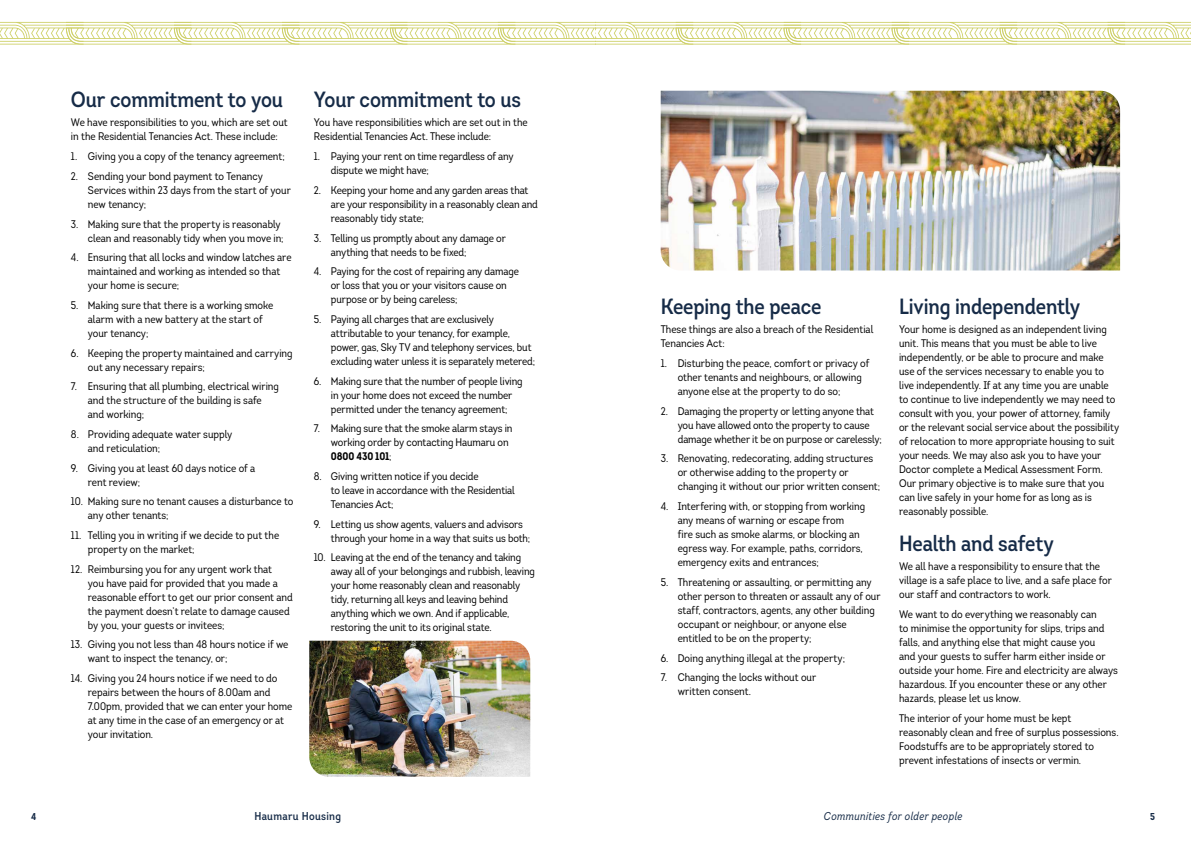
<style>
.page{position:relative;width:1191px;height:842px;background:#fff}
.page>*{position:absolute;margin:0;border:0;box-sizing:border-box;transform-origin:0 0}
.t1{font:600 22px "Intro Cond";letter-spacing:-.005em;color:#162b47}
.t2{font:italic 11.4px "Intro Cond";letter-spacing:.03em;color:#162b47}
.t3{font:600 11.4px "Intro Cond";letter-spacing:.03em;color:#162b47}
.t4{font:11px/14px "Intro Cond";letter-spacing:-.005em;color:#000}
.t5{font:700 10px "Intro Cond";color:#162b47}
.s1{font-weight:700}
</style>
<div class="page">
<img style="left:660px;top:91px;width:460px;height:179px">
<img style="left:309px;top:641px;width:221px;height:136px">
<svg style="left:0;top:22px;width:1191px;height:23px"></svg>
<h1 class="t1" style="left:71px;top:85px;width:214px">Our commitment to you</h1>
<p class="t4" style="left:71px;top:116px;width:218px">We have responsibilities to you, which are set out in the Residential Tenancies Act. These include:</p>
<p class="t4" style="left:71px;top:149px;width:215px">1. Giving you a copy of the tenancy agreement;</p>
<p class="t4" style="left:88px;top:169px;width:204px;text-indent:-17px">2. Sending your bond payment to Tenancy<br>Services within 23 days from the start of your new tenancy;</p>
<p class="t4" style="left:71px;top:217px;width:214px;text-align:right">3. Making sure that the property is reasonably clean and reasonably tidy when you move in;</p>
<p class="t4" style="left:88px;top:250px;width:205px;text-indent:-17px">4. Ensuring that all locks and window latches are maintained and working as intended so that your home is secure;</p>
<p class="t4" style="left:88px;top:298px;width:187px;text-indent:-17px">5. Making sure that there is a working smoke alarm with a new battery at the start of your tenancy;</p>
<p class="t4" style="left:88px;top:346px;width:206px;text-indent:-17px">6. Keeping the property maintained and carrying out any necessary repairs;</p>
<p class="t4" style="left:88px;top:379px;width:192px;text-indent:-17px">7. Ensuring that all plumbing, electrical wiring and the structure of the building is safe and working;</p>
<p class="t4" style="left:88px;top:427px;width:146px;text-indent:-17px">8. Providing adequate water supply and reticulation;</p>
<p class="t4" style="left:88px;top:461px;width:169px;text-indent:-17px">9. Giving you at least 60 days notice of a rent review;</p>
<p class="t4" style="left:88px;top:494px;width:207px;text-indent:-17px">10. Making sure no tenant causes a disturbance to any other tenants;</p>
<p class="t4" style="left:88px;top:528px;width:193px;text-indent:-17px">11. Telling you in writing if we decide to put the property on the market;</p>
<p class="t4" style="left:88px;top:562px;width:206px;text-indent:-17px">12. Reimbursing you for any urgent work that<br>you have paid for provided that you made a reasonable effort to get our prior consent and the payment doesn’t relate to damage caused by you, your guests or invitees;</p>
<p class="t4" style="left:88px;top:637px;width:202px;text-indent:-17px">13. Giving you not less than 48 hours notice if we want to inspect the tenancy, or;</p>
<p class="t4" style="left:88px;top:671px;width:206px;text-indent:-17px">14. Giving you 24 hours notice if we need to do repairs between the hours of 8.00am and 7.00pm, provided that we can enter your home at any time in the case of an emergency or at your invitation.</p>
<h1 class="t1" style="left:314px;top:85px;width:209px">Your commitment to us</h1>
<p class="t4" style="left:314px;top:116px;width:215px">You have responsibilities which are set out in the<br>Residential Tenancies Act. These include:</p>
<p class="t4" style="left:331px;top:149px;width:184px;text-indent:-17px">1. Paying your rent on time regardless of any dispute we might have;</p>
<p class="t4" style="left:331px;top:183px;width:208px;text-indent:-17px">2. Keeping your home and any garden areas that are your responsibility in a reasonably clean and reasonably tidy state;</p>
<p class="t4" style="left:331px;top:231px;width:176px;text-indent:-17px">3. Telling us promptly about any damage or anything that needs to be fixed;</p>
<p class="t4" style="left:331px;top:264px;width:190px;text-indent:-17px">4. Paying for the cost of repairing any damage or loss that you or your visitors cause on purpose or by being careless;</p>
<p class="t4" style="left:331px;top:312px;width:206px;text-indent:-17px">5. Paying all charges that are exclusively attributable to your tenancy, for example, power, gas, Sky TV and telephony services, but excluding water unless it is separately metered;</p>
<p class="t4" style="left:331px;top:374px;width:193px;text-indent:-17px">6. Making sure that the number of people living in your home does not exceed the number permitted under the tenancy agreement;</p>
<p class="t4" style="left:331px;top:421px;width:183px;text-indent:-17px">7. Making sure that the smoke alarm stays in working order by contacting Haumaru on<br><span class="s1">0800 430 101</span>;</p>
<p class="t4" style="left:331px;top:469px;width:185px;text-indent:-17px">8. Giving written notice if you decide<br>to leave in accordance with the Residential<br>Tenancies Act;</p>
<p class="t4" style="left:331px;top:517px;width:201px;text-indent:-17px">9. Letting us show agents, valuers and advisors through your home in a way that suits us both;</p>
<p class="t4" style="left:331px;top:550px;width:205px;text-indent:-17px">10. Leaving at the end of the tenancy and taking away all of your belongings and rubbish, leaving your home reasonably clean and reasonably tidy, returning all keys and leaving behind anything which we own. And if applicable, restoring the unit to its original state.</p>
<h1 class="t1" style="left:660px;top:292px;width:162px">Keeping the peace</h1>
<p class="t4" style="left:660px;top:323px;width:214px">These things are also a breach of the Residential<br>Tenancies Act:</p>
<p class="t4" style="left:677px;top:356px;width:193px;text-indent:-17px">1. Disturbing the peace, comfort or privacy of other tenants and neighbours, or allowing anyone else at the property to do so;</p>
<p class="t4" style="left:677px;top:404px;width:205px;text-indent:-17px">2. Damaging the property or letting anyone that you have allowed onto the property to cause damage whether it be on purpose or carelessly;</p>
<p class="t4" style="left:677px;top:452px;width:204px;text-indent:-17px">3. Renovating, redecorating, adding structures or otherwise adding to the property or changing it without our prior written consent;</p>
<p class="t4" style="left:677px;top:499px;width:189px;text-indent:-17px">4. Interfering with, or stopping from working any means of warning or escape from<br>fire such as smoke alarms, or blocking an egress way. For example, paths, corridors, emergency exits and entrances;</p>
<p class="t4" style="left:677px;top:575px;width:204px;text-indent:-17px">5. Threatening or assaulting, or permitting any other person to threaten or assault any of our staff, contractors, agents, any other building occupant or neighbour, or anyone else entitled to be on the property;</p>
<p class="t4" style="left:660px;top:651px;width:186px">6. Doing anything illegal at the property;</p>
<p class="t4" style="left:677px;top:670px;width:140px;text-indent:-17px">7. Changing the locks without our written consent.</p>
<h1 class="t1" style="left:899px;top:292px;width:183px">Living independently</h1>
<p class="t4" style="left:899px;top:323px;width:222px">Your home is designed as an independent living unit. This means that you must be able to live independently, or be able to procure and make use of the services necessary to enable you to live independently. If at any time you are unable to continue to live independently we may need to consult with you, your power of attorney, family or the relevant social service about the possibility of relocation to more appropriate housing to suit your needs. We may also ask you to have your Doctor complete a Medical Assessment Form.<br>Our primary objective is to make sure that you can live safely in your home for as long as is reasonably possible.</p>
<h1 class="t1" style="left:899px;top:529px;width:156px">Health and safety</h1>
<p class="t4" style="left:899px;top:560px;width:214px">We all have a responsibility to ensure that the village is a safe place to live, and a safe place for our staff and contractors to work.</p>
<p class="t4" style="left:899px;top:607px;width:220px">We want to do everything we reasonably can<br>to minimise the opportunity for slips, trips and falls, and anything else that might cause you<br>and your guests to suffer harm either inside or outside your home. Fire and electricity are always hazardous. If you encounter these or any other hazards, please let us know.</p>
<p class="t4" style="left:899px;top:711px;width:221px">The interior of your home must be kept reasonably clean and free of surplus possessions.<br>Foodstuffs are to be appropriately stored to prevent infestations of insects or vermin.</p>
<p class="t5" style="left:31px;top:810px;width:7px">4</p>
<p class="t3" style="left:254px;top:809px;width:88px">Haumaru Housing</p>
<p class="t2" style="left:824px;top:809px;width:140px">Communities for older people</p>
<p class="t5" style="left:1150px;top:810px;width:6px">5</p>
</div>
